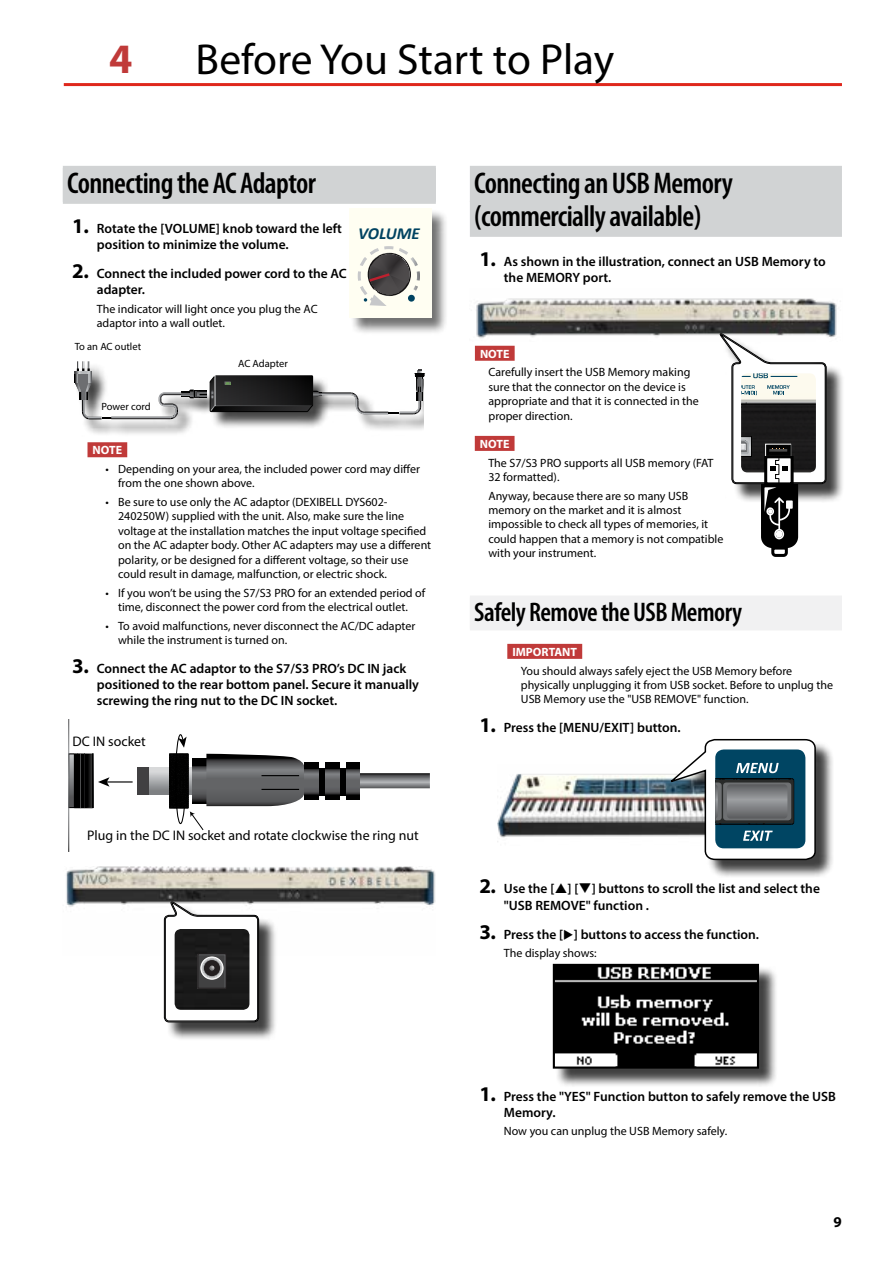
<style>
.page{position:relative;width:893px;height:1263px;background:#fff}
.page>*{position:absolute;margin:0;border:0;box-sizing:border-box;transform-origin:0 0}
.t1{font:43.5px "Myriad Pro";color:#000}
.t2{font:700 42px "Myriad Pro";color:#c03a39}
.t3{font:600 condensed 30px/33px "Myriad Pro";letter-spacing:-.02em;color:#000}
.t4{font:600 condensed 27px "Myriad Pro";letter-spacing:-.02em;color:#000}
.t5{font:italic 700 16.95px "Calibri";color:#004361}
.t6{font:700 15px "Myriad Pro";color:#000}
.t7{font:13.95px "Myriad Pro";color:#000}
.t8{font:600 13.5px/16.2px "Myriad Pro";color:#000}
.t9{font:12px/14.4px "Myriad Pro";color:#000}
.t10{font:700 12px "Myriad Pro";color:#fff}
.t11{font:10.5px "Myriad Pro";color:#000}
.s1{font-weight:700;font-size:21px}
</style>
<div class="page">
<hr style="left:64px;top:83px;width:778px;height:3px;background:#df271c">
<div style="left:63px;top:166px;width:373px;height:36px;background:#d1d3d4"></div>
<div style="left:63px;top:168px;width:373px;height:36px;background:#d1d3d4"></div>
<div style="left:88px;top:442px;width:39px;height:15px;background:#c03a39"></div>
<div style="left:76px;top:362px;width:348px;height:74px;background:#000;opacity:.75"></div>
<svg style="left:75px;top:361px;width:349px;height:58px"></svg>
<svg style="left:360px;top:773px;width:70px;height:15px"></svg>
<svg style="left:149px;top:767px;width:21px;height:27px"></svg>
<div style="left:318px;top:768px;width:42px;height:28px;background:#000"></div>
<svg style="left:304px;top:762px;width:14px;height:37px"></svg>
<svg style="left:326px;top:762px;width:13px;height:37px"></svg>
<svg style="left:346px;top:762px;width:14px;height:37px"></svg>
<div style="left:138px;top:767px;width:11px;height:27px;background:#414042"></div>
<svg style="left:71px;top:756px;width:3px;height:50px"></svg>
<div style="left:77px;top:754px;width:1px;height:54px;border:1px solid #000"></div>
<div style="left:85px;top:754px;width:1px;height:54px;border:1px solid #000"></div>
<div style="left:74px;top:754px;width:1px;height:54px;border:1px solid #000"></div>
<div style="left:75px;top:754px;width:1px;height:54px;border:1px solid #000"></div>
<div style="left:76px;top:754px;width:1px;height:54px;border:1px solid #000"></div>
<div style="left:78px;top:754px;width:1px;height:54px;border:1px solid #000"></div>
<div style="left:79px;top:754px;width:1px;height:54px;border:1px solid #000"></div>
<hr style="left:82px;top:754px;width:1px;height:54px;background:#000">
<div style="left:81px;top:754px;width:1px;height:54px;border:1px solid #000"></div>
<div style="left:83px;top:754px;width:1px;height:54px;border:1px solid #000"></div>
<div style="left:84px;top:754px;width:1px;height:54px;border:1px solid #000"></div>
<div style="left:86px;top:754px;width:1px;height:54px;border:1px solid #000"></div>
<div style="left:87px;top:754px;width:1px;height:54px;border:1px solid #000"></div>
<div style="left:88px;top:754px;width:1px;height:54px;border:1px solid #000"></div>
<div style="left:89px;top:754px;width:1px;height:54px;border:1px solid #000"></div>
<div style="left:90px;top:754px;width:1px;height:54px;border:1px solid #000"></div>
<div style="left:91px;top:754px;width:1px;height:54px;border:1px solid #000"></div>
<div style="left:92px;top:754px;width:1px;height:54px;border:1px solid #000"></div>
<svg style="left:98px;top:777px;width:35px;height:10px"></svg>
<svg style="left:170px;top:734px;width:134px;height:97px"></svg>
<img style="left:66px;top:866px;width:370px;height:41px">
<div style="left:167px;top:904px;width:111px;height:137px;background:#000;opacity:.75"></div>
<svg style="left:163px;top:901px;width:97px;height:122px"></svg>
<div style="left:203px;top:959px;width:18px;height:18px;border:1px solid #939598;border-radius:50%"></div>
<div style="left:202px;top:958px;width:19px;height:19px;border:1px solid #d1d3d4;border-radius:50%"></div>
<div style="left:202px;top:958px;width:20px;height:20px;border:1px solid #d1d3d4;border-radius:50%"></div>
<div style="left:201px;top:957px;width:22px;height:22px;border:1px solid #fff;border-radius:50%"></div>
<div style="left:470px;top:166px;width:372px;height:36px;background:#d1d3d4"></div>
<div style="left:470px;top:201px;width:372px;height:36px;background:#d1d3d4"></div>
<div style="left:470px;top:595px;width:372px;height:33px;background:#f1f1f2"></div>
<div style="left:470px;top:597px;width:372px;height:33px;background:#f1f1f2"></div>
<div style="left:507px;top:644px;width:75px;height:15px;background:#c03a39"></div>
<img style="left:476px;top:298px;width:361px;height:41px">
<div style="left:723px;top:336px;width:121px;height:167px;background:#000;opacity:.75"></div>
<svg style="left:719px;top:332px;width:108px;height:225px"></svg>
<div style="left:475px;top:346px;width:40px;height:15px;background:#c03a39"></div>
<div style="left:475px;top:436px;width:40px;height:15px;background:#c03a39"></div>
<img style="left:497px;top:774px;width:168px;height:68px">
<div style="left:673px;top:741px;width:161px;height:137px;background:#000;opacity:.75"></div>
<svg style="left:665px;top:738px;width:152px;height:123px"></svg>
<div style="left:555px;top:966px;width:222px;height:122px;background:#000;opacity:.75"></div>
<img style="left:556px;top:967px;width:200px;height:99px">
<div style="left:553px;top:964px;width:206px;height:105px;border:2px solid #000"></div>
<div style="left:351px;top:209px;width:97px;height:126px;background:#000;opacity:.56"></div>
<svg style="left:350px;top:208px;width:81px;height:110px"></svg>
<h2 class="t2" style="left:109px;top:31px;width:25px">4</h2>
<h1 class="t1" style="left:196px;top:32px;width:420px">Before You Start to Play</h1>
<h3 class="t3" style="left:67px;top:166px;width:250px">Connecting the AC Adaptor</h3>
<p class="t8" style="left:97px;top:220px;width:247px;text-indent:-25px"><span class="s1">1.</span> Rotate the [VOLUME] knob toward the left position to minimize the volume.</p>
<p class="t8" style="left:97px;top:265px;width:251px;text-indent:-25px"><span class="s1">2.</span> Connect the included power cord to the AC adapter.</p>
<p class="t9" style="left:97px;top:302px;width:222px">The indicator will light once you plug the AC adaptor into a wall outlet.</p>
<p class="t11" style="left:75px;top:340px;width:68px">To an AC outlet</p>
<p class="t11" style="left:102px;top:400px;width:51px">Power cord</p>
<p class="t11" style="left:238px;top:357px;width:51px">AC Adapter</p>
<h3 class="t5" style="left:358px;top:222px;width:63px">VOLUME</h3>
<p class="t10" style="left:93px;top:442px;width:31px">NOTE</p>
<p class="t9" style="left:118px;top:461px;width:303px;text-indent:-13px">• Depending on your area, the included power cord may differ from the one shown above.</p>
<p class="t9" style="left:118px;top:495px;width:315px;text-indent:-13px">• Be sure to use only the AC adaptor (DEXIBELL DYS602- 240250W) supplied with the unit. Also, make sure the line voltage at the installation matches the input voltage specified on the AC adapter body. Other AC adapters may use a different polarity, or be designed for a different voltage, so their use could result in damage, malfunction, or electric shock.</p>
<p class="t9" style="left:105px;top:585px;width:321px;text-align:center">• If you won’t be using the S7/S3 PRO for an extended period of time, disconnect the power cord from the electrical outlet.</p>
<p class="t9" style="left:118px;top:618px;width:299px;text-indent:-13px">• To avoid malfunctions, never disconnect the AC/DC adapter while the instrument is turned on.</p>
<p class="t8" style="left:97px;top:660px;width:324px;text-indent:-25px"><span class="s1">3.</span> Connect the AC adaptor to the S7/S3 PRO’s DC IN jack positioned to the rear bottom panel. Secure it manually screwing the ring nut to the DC IN socket.</p>
<p class="t7" style="left:73px;top:733px;width:75px">DC IN socket</p>
<p class="t7" style="left:87px;top:826px;width:333px">Plug in the DC IN socket and rotate clockwise the ring nut</p>
<h3 class="t3" style="left:474px;top:166px;width:260px">Connecting an USB Memory (commercially available)</h3>
<p class="t8" style="left:504px;top:253px;width:323px;text-indent:-25px"><span class="s1">1.</span> As shown in the illustration, connect an USB Memory to the MEMORY port.</p>
<p class="t10" style="left:480px;top:346px;width:31px">NOTE</p>
<p class="t9" style="left:488px;top:365px;width:212px">Carefully insert the USB Memory making sure that the connector on the device is appropriate and that it is connected in the proper direction.</p>
<p class="t10" style="left:480px;top:436px;width:31px">NOTE</p>
<p class="t9" style="left:488px;top:455px;width:227px">The S7/S3 PRO supports all USB memory (FAT<br>32 formatted).</p>
<p class="t9" style="left:488px;top:488px;width:236px">Anyway, because there are so many USB memory on the market and it is almost impossible to check all types of memories, it could happen that a memory is not compatible with your instrument.</p>
<h3 class="t4" style="left:474px;top:595px;width:269px">Safely Remove the USB Memory</h3>
<p class="t10" style="left:512px;top:644px;width:66px">IMPORTANT</p>
<p class="t9" style="left:521px;top:663px;width:314px">You should always safely eject the USB Memory before physically unplugging it from USB socket. Before to unplug the<br>USB Memory use the "USB REMOVE" function.</p>
<p class="t8" style="left:479px;top:719px;width:203px"><span class="s1">1.</span> Press the [MENU/EXIT] button.</p>
<p class="t8" style="left:504px;top:880px;width:318px;text-indent:-25px"><span class="s1">2.</span> Use the [ ] [❑] buttons to scroll the list and select the "USB REMOVE" function .</p>
<p class="t8" style="left:479px;top:925px;width:281px"><span class="s1">3.</span> Press the [◆] buttons to access the function.</p>
<p class="t9" style="left:504px;top:946px;width:94px">The display shows:</p>
<p class="t8" style="left:504px;top:1087px;width:334px;text-indent:-25px"><span class="s1">1.</span> Press the "YES" Function button to safely remove the USB<br>Memory.</p>
<p class="t9" style="left:504px;top:1124px;width:225px">Now you can unplug the USB Memory safely.</p>
<p class="t6" style="left:834px;top:1212px;width:10px">9</p>
</div>
